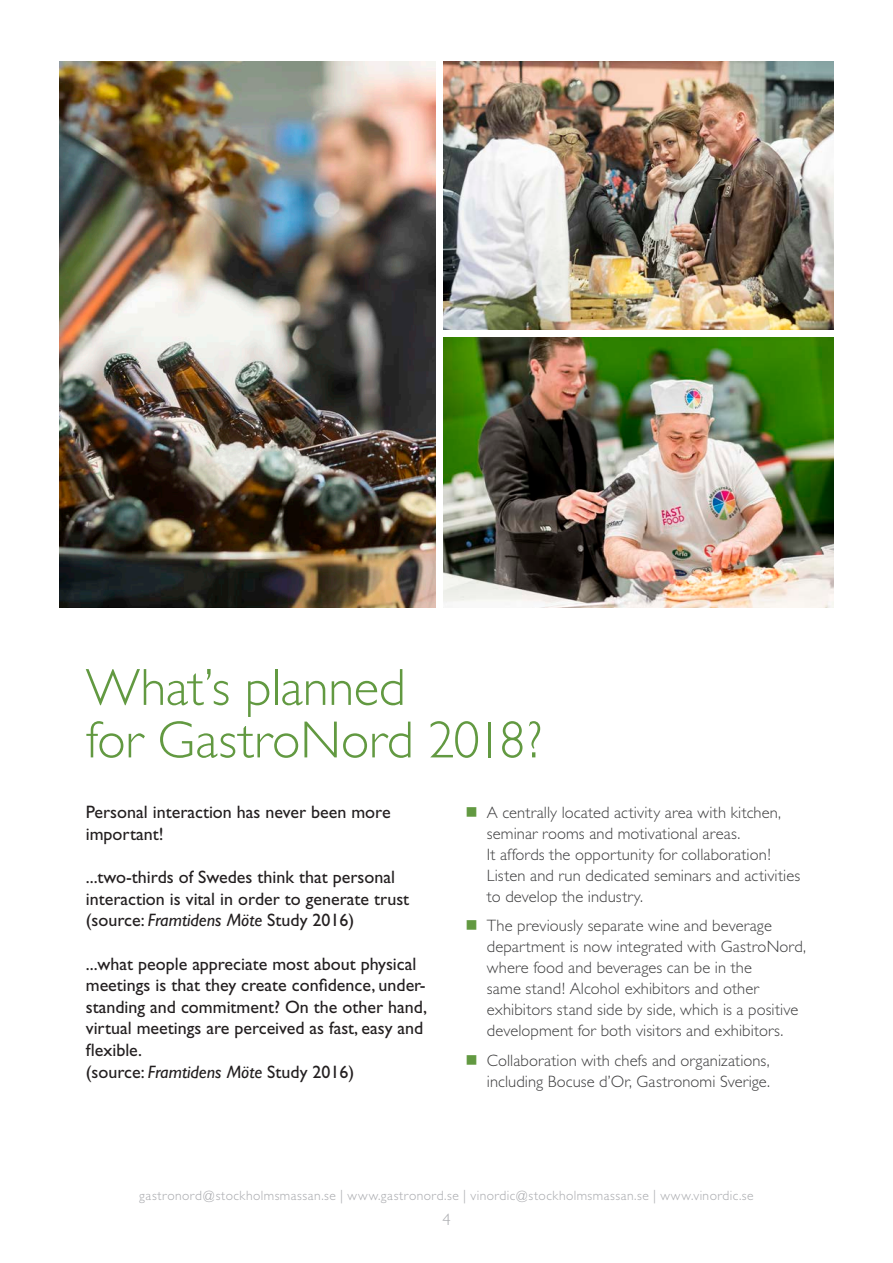
<style>
.page{position:relative;width:893px;height:1263px;background:#fff}
.page>*{position:absolute;margin:0;border:0;box-sizing:border-box;transform-origin:0 0}
.Rubbe_1{font:300 52.5px/52.5px "Gill Sans";color:#629941}
.t1{font:18px/21.6px "Gill Sans";color:#231f20}
.Punktlista{font:300 16.5px/21px "Gill Sans";letter-spacing:.005em;color:#3e3e3f}
.t2{font:300 16.5px "Gill Sans";color:#a8a9ad}
.t3{font:300 13.5px "Gill Sans";letter-spacing:.035em;color:#a8a9ad}
.s1{font-style:italic}
.s2{color:#629941}
</style>
<div class="page">
<img style="left:60px;top:62px;width:375px;height:545px">
<img style="left:443px;top:62px;width:390px;height:268px">
<img style="left:443px;top:337px;width:390px;height:270px">
<p class="Rubbe_1" style="left:86px;top:662px;width:458px">What’s planned<br>for GastroNord 2018?</p>
<p class="t1" style="left:86px;top:801px;width:306px">Personal interaction has never been more important!</p>
<p class="t1" style="left:86px;top:866px;width:325px">...two-thirds of Swedes think that personal interaction is vital in order to generate trust (source: <span class="s1">Framtidens Möte</span> Study 2016)</p>
<p class="t1" style="left:86px;top:953px;width:343px">...what people appreciate most about physical meetings is that they create confidence, under&shy;standing and commitment? On the other hand, virtual meetings are perceived as fast, easy and flexible.</p>
<p class="t1" style="left:86px;top:1061px;width:270px">(source: <span class="s1">Framtidens Möte</span> Study 2016)</p>
<p class="Punktlista" style="left:487px;top:802px;width:315px;text-indent:-21px"><span class="s2">■</span> A centrally located activity area with kitchen, seminar rooms and motivational areas.<br>It affords the opportunity for collaboration!<br>Listen and run dedicated seminars and activities to develop the industry.</p>
<p class="Punktlista" style="left:487px;top:915px;width:321px;text-indent:-21px"><span class="s2">■</span> The previously separate wine and beverage department is now integrated with GastroNord, where food and beverages can be in the<br>same stand! Alcohol exhibitors and other exhibitors stand side by side, which is a positive development for both visitors and exhibitors.</p>
<p class="Punktlista" style="left:466px;top:1050px;width:306px;text-align:right"><span class="s2">■</span> Collaboration with chefs and organizations, including Bocuse d’Or, Gastronomi Sverige.</p>
<p class="t3" style="left:139px;top:1188px;width:616px">gastronord@stockholmsmassan.se | www.gastronord.se | vinordic@stockholmsmassan.se | www.vinordic.se</p>
<p class="t2" style="left:442px;top:1210px;width:10px">4</p>
</div>
